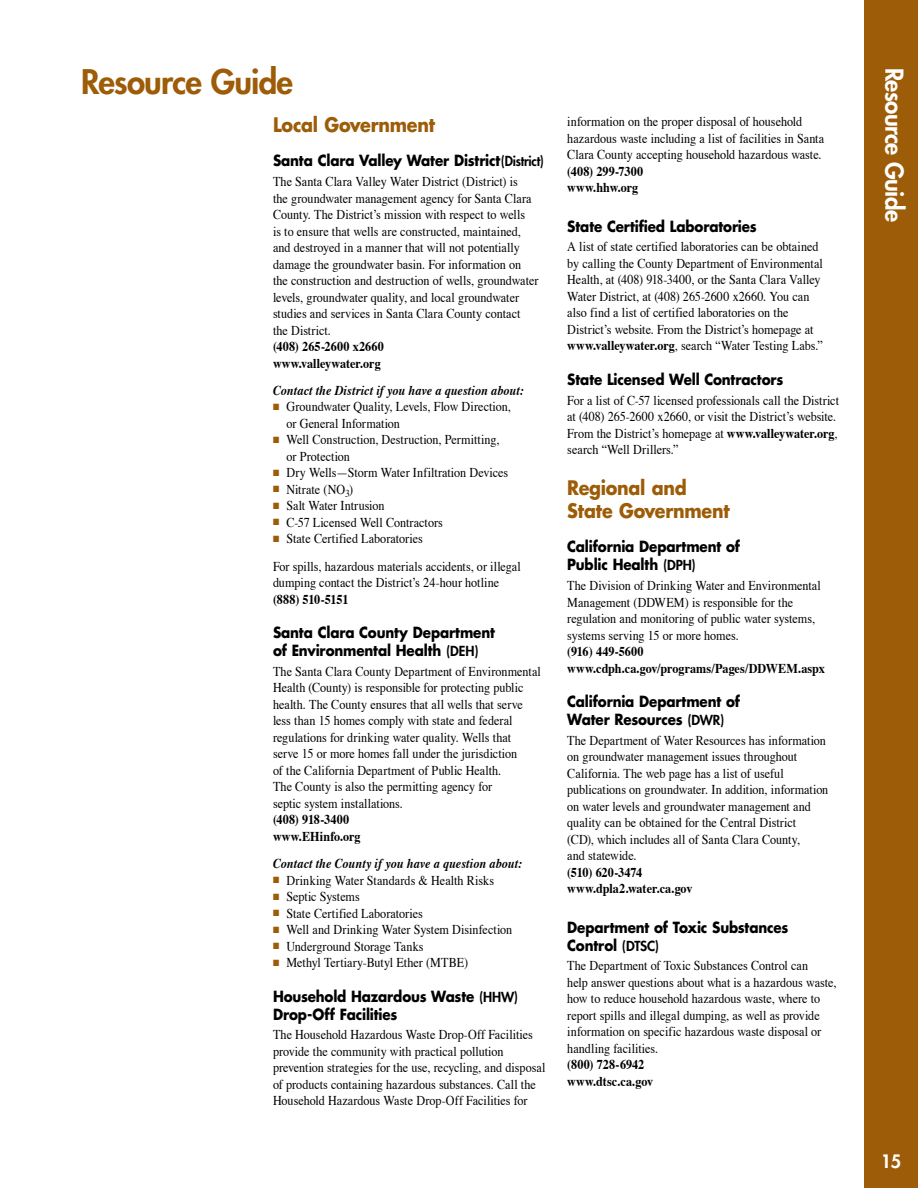
<style>
.page{position:relative;width:918px;height:1188px;background:#fff}
.page>*{position:absolute;margin:0;border:0;box-sizing:border-box;transform-origin:0 0}
.t1{font:800 33px "Futura";letter-spacing:-.025em;color:#9d5c07}
.t2{font:800 24px "Futura";letter-spacing:-.025em;color:#fff}
.t3{font:700 19.5px/22.5px "Futura";letter-spacing:-.015em;color:#9d5c07;scale:.9 1}
.t4{font:800 18px "Futura";color:#fff}
.t5{font:700 15px/18px "Futura";letter-spacing:-.01em;color:#000;scale:.9 1}
.t6{font:13.5px/16.5px "Times";letter-spacing:-.005em;color:#000;scale:.9 1}
.t7{font:700 13.5px/16.5px "Times";letter-spacing:.005em;color:#000;scale:.9 1}
.t8{font:italic 700 13.5px "Times";letter-spacing:.01em;color:#000;scale:.9 1}
.t9{font:700 13.5px "Times";letter-spacing:-.02em;color:#000;scale:.9 1}
.s1{font-weight:800;font-size:13.5px}
.s2{color:#9d5c07}
.s3{font-weight:700}
</style>
<div class="page">
<div style="left:864px;top:0;width:54px;height:1188px;background:#9d5c07"></div>
<h1 class="t1" style="left:81px;top:61px;width:214px">Resource Guide</h1>
<h2 class="t2" style="left:910px;top:68px;width:156px;rotate:90deg">Resource Guide</h2>
<h3 class="t3" style="left:273px;top:113px;width:182px">Local Government</h3>
<p class="t5" style="left:273px;top:152px;width:303px">Santa Clara Valley Water District<span class="s1">(District)</span></p>
<p class="t6" style="left:273px;top:172px;width:297px">The Santa Clara Valley Water District (District) is<br>the groundwater management agency for Santa Clara County. The District’s mission with respect to wells<br>is to ensure that wells are constructed, maintained, and destroyed in a manner that will not potentially damage the groundwater basin. For information on the construction and destruction of wells, groundwater levels, groundwater quality, and local groundwater studies and services in Santa Clara County contact the District.</p>
<p class="t7" style="left:273px;top:337px;width:125px">(408) 265-2600 x2660 www.valleywater.org</p>
<p class="t8" style="left:273px;top:378px;width:280px">Contact the District if you have a question about:</p>
<p class="t6" style="left:286px;top:397px;width:251px;text-indent:-14px"><span class="s2">■</span> Groundwater Quality, Levels, Flow Direction, or General Information</p>
<p class="t6" style="left:286px;top:430px;width:238px;text-indent:-14px"><span class="s2">■</span> Well Construction, Destruction, Permitting, or Protection</p>
<p class="t6" style="left:273px;top:463px;width:263px"><span class="s2">■</span> Dry Wells—Storm Water Infiltration Devices</p>
<p class="t6" style="left:273px;top:480px;width:91px"><span class="s2">■</span> Nitrate (NO<sub>3</sub>)</p>
<p class="t6" style="left:273px;top:496px;width:125px"><span class="s2">■</span> Salt Water Intrusion</p>
<p class="t6" style="left:273px;top:513px;width:190px"><span class="s2">■</span> C-57 Licensed Well Contractors</p>
<p class="t6" style="left:273px;top:524px;width:277px;line-height:27.3px"><span class="s2">■</span> State Certified Laboratories<br>For spills, hazardous materials accidents, or illegal</p>
<p class="t6" style="left:273px;top:573px;width:253px">dumping contact the District’s 24-hour hotline</p>
<p class="t9" style="left:273px;top:586px;width:85px">(888) 510-5151</p>
<p class="t5" style="left:273px;top:623px;width:248px">Santa Clara County Department of Environmental Health <span class="s1">(DEH)</span></p>
<p class="t6" style="left:273px;top:662px;width:299px">The Santa Clara County Department of Environmental Health (County) is responsible for protecting public health. The County ensures that all wells that serve less than 15 homes comply with state and federal regulations for drinking water quality. Wells that<br>serve 15 or more homes fall under the jurisdiction<br>of the California Department of Public Health.<br>The County is also the permitting agency for<br>septic system installations.</p>
<p class="t7" style="left:273px;top:810px;width:99px">(408) 918-3400 www.EHinfo.org</p>
<p class="t8" style="left:273px;top:851px;width:278px">Contact the County if you have a question about:</p>
<p class="t6" style="left:273px;top:871px;width:247px"><span class="s2">■</span> Drinking Water Standards &amp; Health Risks</p>
<p class="t6" style="left:273px;top:887px;width:98px"><span class="s2">■</span> Septic Systems</p>
<p class="t6" style="left:273px;top:904px;width:168px"><span class="s2">■</span> State Certified Laboratories</p>
<p class="t6" style="left:273px;top:920px;width:267px"><span class="s2">■</span> Well and Drinking Water System Disinfection</p>
<p class="t6" style="left:273px;top:937px;width:169px"><span class="s2">■</span> Underground Storage Tanks</p>
<p class="t6" style="left:273px;top:953px;width:218px"><span class="s2">■</span> Methyl Tertiary-Butyl Ether (MTBE)</p>
<p class="t5" style="left:273px;top:987px;width:274px">Household Hazardous Waste <span class="s1">(HHW)<br></span>Drop-Off Facilities</p>
<p class="t6" style="left:273px;top:1026px;width:304px">The Household Hazardous Waste Drop-Off Facilities provide the community with practical pollution prevention strategies for the use, recycling, and disposal of products containing hazardous substances. Call the Household Hazardous Waste Drop-Off Facilities for</p>
<p class="t6" style="left:567px;top:112px;width:287px">information on the proper disposal of household hazardous waste including a list of facilities in Santa<br>Clara County accepting household hazardous waste.</p>
<p class="t7" style="left:567px;top:162px;width:86px">(408) 299-7300 www.hhw.org</p>
<p class="t5" style="left:567px;top:217px;width:212px">State Certified Laboratories</p>
<p class="t6" style="left:567px;top:237px;width:286px">A list of state certified laboratories can be obtained by calling the County Department of Environmental Health, at (408) 918-3400, or the Santa Clara Valley Water District, at (408) 265-2600 x2660. You can also find a list of certified laboratories on the District’s website. From the District’s homepage at <span class="s3">www.valleywater.org</span>, search “Water Testing Labs.”</p>
<p class="t5" style="left:567px;top:370px;width:242px">State Licensed Well Contractors</p>
<p class="t6" style="left:567px;top:391px;width:303px">For a list of C-57 licensed professionals call the District at (408) 265-2600 x2660, or visit the District’s website.<br>From the District’s homepage at <span class="s3">www.valleywater.org</span>, search “Well Drillers.”</p>
<h3 class="t3" style="left:567px;top:476px;width:182px">Regional and<br>State Government</h3>
<p class="t5" style="left:567px;top:537px;width:193px">California Department of<br>Public Health <span class="s1">(DPH)</span></p>
<p class="t6" style="left:567px;top:576px;width:283px">The Division of Drinking Water and Environmental Management (DDWEM) is responsible for the regulation and monitoring of public water systems, systems serving 15 or more homes.</p>
<p class="t7" style="left:567px;top:642px;width:288px">(916) 449-5600 www.cdph.ca.gov/programs/Pages/DDWEM.aspx</p>
<p class="t5" style="left:567px;top:692px;width:193px">California Department of<br>Water Resources <span class="s1">(DWR)</span></p>
<p class="t6" style="left:567px;top:731px;width:292px">The Department of Water Resources has information on groundwater management issues throughout California. The web page has a list of useful publications on groundwater. In addition, information on water levels and groundwater management and quality can be obtained for the Central District<br>(CD), which includes all of Santa Clara County,<br>and statewide.</p>
<p class="t7" style="left:567px;top:863px;width:141px">(510) 620-3474 www.dpla2.water.ca.gov</p>
<p class="t5" style="left:567px;top:918px;width:247px">Department of Toxic Substances<br>Control <span class="s1">(DTSC)</span></p>
<p class="t6" style="left:567px;top:956px;width:301px">The Department of Toxic Substances Control can<br>help answer questions about what is a hazardous waste, how to reduce household hazardous waste, where to report spills and illegal dumping, as well as provide information on specific hazardous waste disposal or handling facilities.</p>
<p class="t7" style="left:567px;top:1055px;width:97px">(800) 728-6942 www.dtsc.ca.gov</p>
<h3 class="t4" style="left:881px;top:1150px;width:22px">15</h3>
</div>
